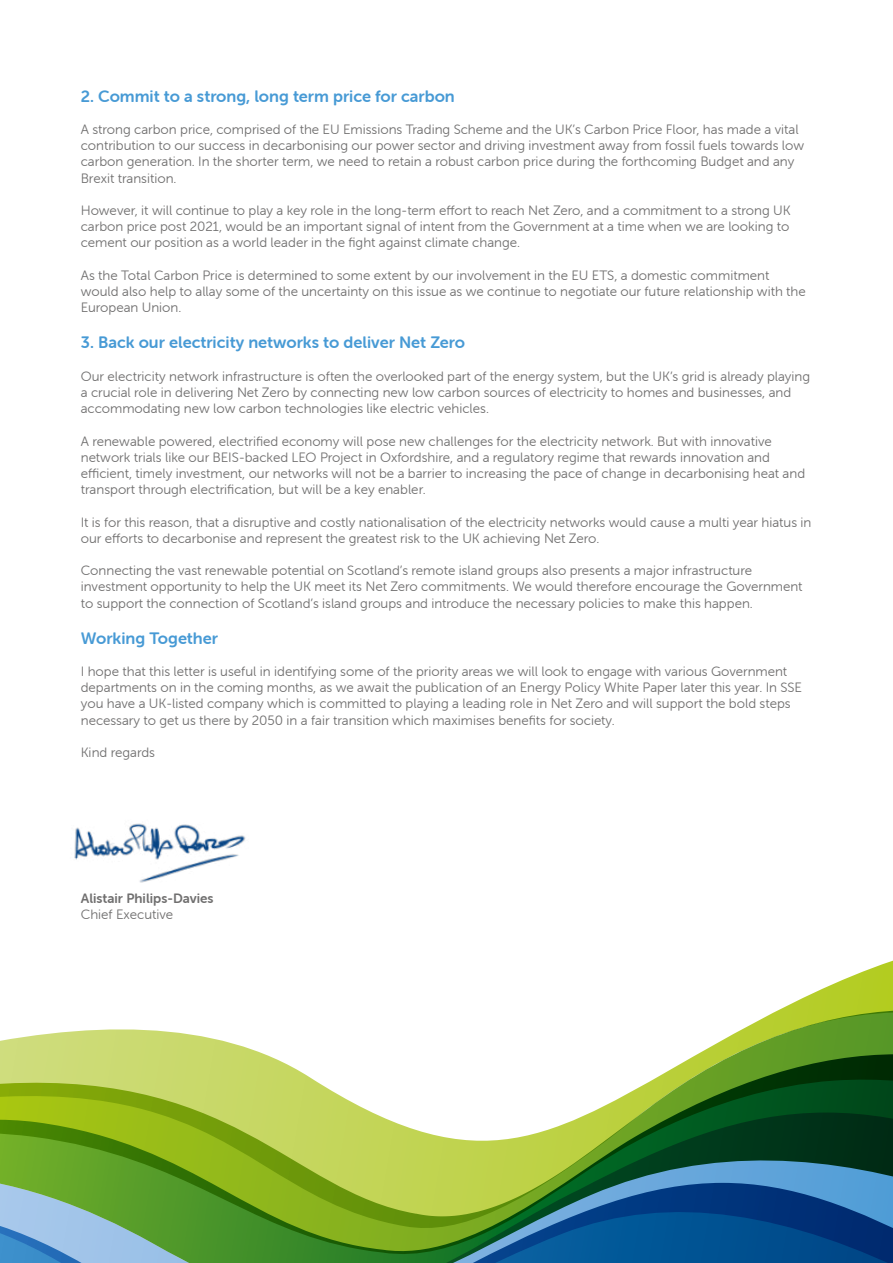
<style>
.page{position:relative;width:893px;height:1263px;background:#fff}
.page>*{position:absolute;margin:0;border:0;box-sizing:border-box;transform-origin:0 0}
.t1{font:16.5px "Museo Sans Rounded 700";color:#479ad5}
.t2{font:13.5px/16.2px "Museo Sans Rounded 300";color:#706f6f}
.t3{font:13.5px "Museo Sans Rounded 700";color:#706f6f}
</style>
<div class="page">
<img style="left:74px;top:823px;width:172px;height:60px">
<svg style="left:779px;top:960px;width:114px;height:50px"></svg>
<svg style="left:0;top:1010px;width:893px;height:253px"></svg>
<p class="t1" style="left:81px;top:87px;width:376px">2. Commit to a strong, long term price for carbon</p>
<p class="t2" style="left:81px;top:121px;width:725px">A strong carbon price, comprised of the EU Emissions Trading Scheme and the UK’s Carbon Price Floor, has made a vital contribution to our success in decarbonising our power sector and driving investment away from fossil fuels towards low carbon generation. In the shorter term, we need to retain a robust carbon price during the forthcoming Budget and any Brexit transition.</p>
<p class="t2" style="left:81px;top:202px;width:711px;text-align:justify">However, it will continue to play a key role in the long-term effort to reach Net Zero, and a commitment to a strong UK carbon price post 2021, would be an important signal of intent from the Government at a time when we are looking to cement our position as a world leader in the fight against climate change.</p>
<p class="t2" style="left:81px;top:267px;width:726px">As the Total Carbon Price is determined to some extent by our involvement in the EU ETS, a domestic commitment would also help to allay some of the uncertainty on this issue as we continue to negotiate our future relationship with the<br>European Union.</p>
<p class="t1" style="left:81px;top:333px;width:386px">3. Back our electricity networks to deliver Net Zero</p>
<p class="t2" style="left:81px;top:368px;width:731px">Our electricity network infrastructure is often the overlooked part of the energy system, but the UK’s grid is already playing a crucial role in delivering Net Zero by connecting new low carbon sources of electricity to homes and businesses, and accommodating new low carbon technologies like electric vehicles.</p>
<p class="t2" style="left:81px;top:433px;width:726px">A renewable powered, electrified economy will pose new challenges for the electricity network. But with innovative network trials like our BEIS-backed LEO Project in Oxfordshire, and a regulatory regime that rewards innovation and efficient, timely investment, our networks will not be a barrier to increasing the pace of change in decarbonising heat and transport through electrification, but will be a key enabler.</p>
<p class="t2" style="left:81px;top:514px;width:732px">It is for this reason, that a disruptive and costly nationalisation of the electricity networks would cause a multi year hiatus in our efforts to decarbonise and represent the greatest risk to the UK achieving Net Zero.</p>
<p class="t2" style="left:81px;top:562px;width:723px">Connecting the vast renewable potential on Scotland’s remote island groups also presents a major infrastructure investment opportunity to help the UK meet its Net Zero commitments. We would therefore encourage the Government to support the connection of Scotland’s island groups and introduce the necessary policies to make this happen.</p>
<p class="t1" style="left:81px;top:629px;width:139px">Working Together</p>
<p class="t2" style="left:81px;top:663px;width:723px">I hope that this letter is useful in identifying some of the priority areas we will look to engage with various Government departments on in the coming months, as we await the publication of an Energy Policy White Paper later this year. In SSE you have a UK-listed company which is committed to playing a leading role in Net Zero and will support the bold steps necessary to get us there by 2050 in a fair transition which maximises benefits for society.</p>
<p class="t2" style="left:81px;top:744px;width:76px">Kind regards</p>
<p class="t3" style="left:81px;top:890px;width:134px">Alistair Philips-Davies</p>
<p class="t2" style="left:81px;top:906px;width:94px">Chief Executive</p>
</div>
